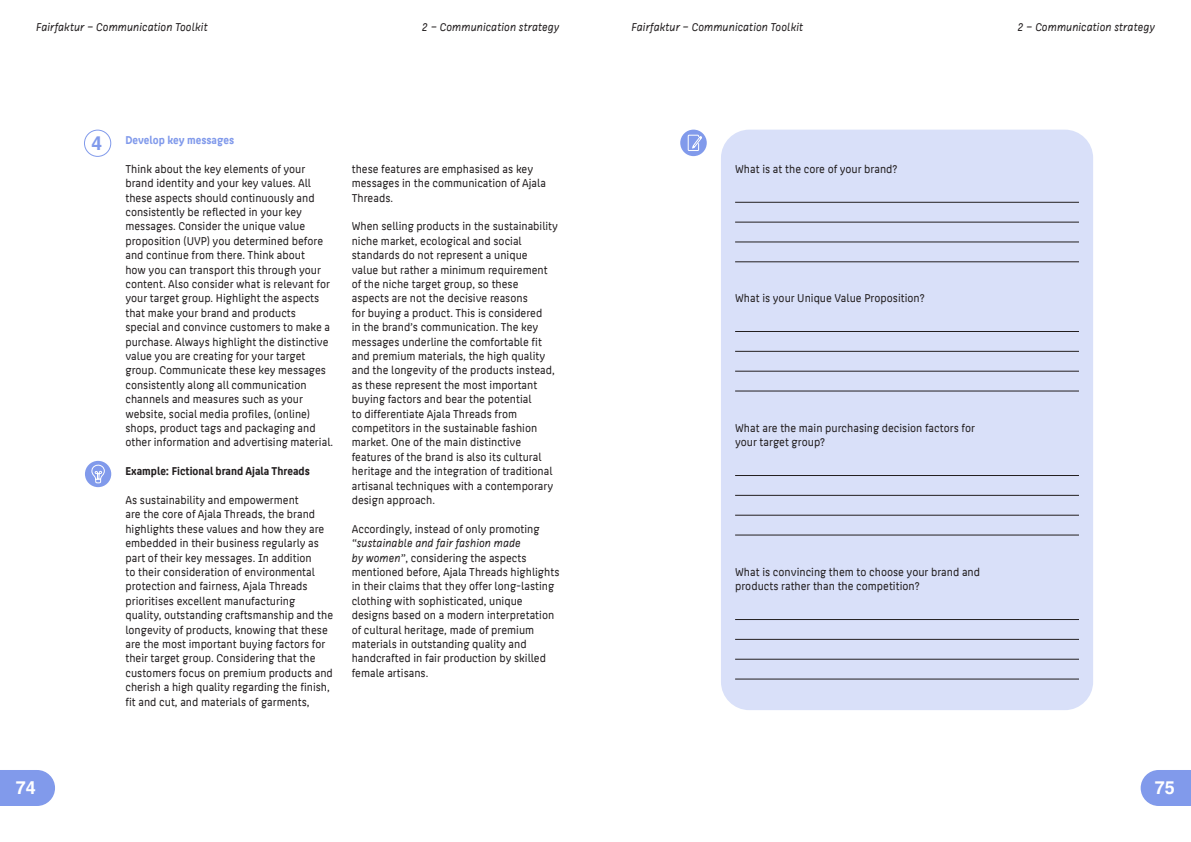
<style>
.page{position:relative;width:1191px;height:842px;background:#fff}
.page>*{position:absolute;margin:0;border:0;box-sizing:border-box;transform-origin:0 0}
.t1{font:700 19.2px "Helvetica";color:#819aeb}
.t2{font:700 18px "Helvetica";color:#fff}
.Fließtext{font:12px/14.4px "HTW Berlin Office";color:#231f20}
.t3{font:italic 12px "HTW Berlin Office";color:#231f20}
.Fließtext-2{font:700 12px "HTW Berlin Office";color:#231f20}
.Fließtext-3{font:700 12px "HTW Berlin Office";color:#819aeb}
.s1{font-style:italic}
</style>
<div class="page">
<svg style="left:1140px;top:770px;width:51px;height:36px;background:#8ca3ec"></svg>
<svg style="left:0;top:770px;width:55px;height:36px;background:#89a1ec"></svg>
<div style="left:721px;top:130px;width:372px;height:580px;background:#d9e0f9;border-radius:28px"></div>
<div style="left:84px;top:130px;width:27px;height:27px;border:1px solid #819aeb;border-radius:50%"></div>
<div style="left:85px;top:461px;width:26px;height:26px;background:#819aeb;border-radius:50%"></div>
<svg style="left:91px;top:464px;width:14px;height:20px"></svg>
<hr style="left:735px;top:495px;width:344px;height:1px;background:#231f20">
<hr style="left:735px;top:515px;width:344px;height:1px;background:#231f20">
<hr style="left:735px;top:535px;width:344px;height:1px;background:#231f20">
<div style="left:680px;top:130px;width:27px;height:26px;background:#819aeb;border-radius:50%"></div>
<svg style="left:687px;top:134px;width:15px;height:23px"></svg>
<hr style="left:735px;top:475px;width:344px;height:1px;background:#231f20">
<hr style="left:735px;top:639px;width:344px;height:1px;background:#231f20">
<hr style="left:735px;top:659px;width:344px;height:1px;background:#231f20">
<hr style="left:735px;top:619px;width:344px;height:1px;background:#231f20">
<hr style="left:735px;top:679px;width:344px;height:1px;background:#231f20">
<hr style="left:735px;top:351px;width:344px;height:1px;background:#231f20">
<hr style="left:735px;top:371px;width:344px;height:1px;background:#231f20">
<hr style="left:735px;top:391px;width:344px;height:1px;background:#231f20">
<hr style="left:735px;top:331px;width:344px;height:1px;background:#231f20">
<hr style="left:735px;top:222px;width:344px;height:1px;background:#231f20">
<hr style="left:735px;top:242px;width:344px;height:1px;background:#231f20">
<hr style="left:735px;top:262px;width:344px;height:1px;background:#231f20">
<hr style="left:735px;top:202px;width:344px;height:1px;background:#231f20">
<p class="t3" style="left:36px;top:20px;width:173px">Fairfaktur – Communication Toolkit</p>
<p class="t3" style="left:631px;top:20px;width:173px">Fairfaktur – Communication Toolkit</p>
<p class="t3" style="left:422px;top:20px;width:139px">2 – Communication strategy</p>
<p class="t3" style="left:1017px;top:20px;width:139px">2 – Communication strategy</p>
<p class="t1" style="left:92px;top:131px;width:12px">4</p>
<p class="Fließtext-3" style="left:125px;top:133px;width:110px">Develop key messages</p>
<p class="Fließtext" style="left:125px;top:162px;width:209px">Think about the key elements of your brand identity and your key values. All these aspects should continuously and consistently be reflected in your key messages. Consider the unique value proposition (UVP) you determined before and continue from there. Think about<br>how you can transport this through your content. Also consider what is relevant for your target group. Highlight the aspects that make your brand and products special and convince customers to make a purchase. Always highlight the distinctive value you are creating for your target group. Communicate these key messages consistently along all communication channels and measures such as your website, social media profiles, (online) shops, product tags and packaging and other information and advertising material.</p>
<p class="Fließtext-2" style="left:125px;top:465px;width:186px">Example: Fictional brand Ajala Threads</p>
<p class="Fließtext" style="left:125px;top:493px;width:209px">As sustainability and empowerment<br>are the core of Ajala Threads, the brand highlights these values and how they are embedded in their business regularly as part of their key messages. In addition<br>to their consideration of environmental protection and fairness, Ajala Threads prioritises excellent manufacturing quality, outstanding craftsmanship and the longevity of products, knowing that these are the most important buying factors for their target group. Considering that the customers focus on premium products and cherish a high quality regarding the finish, fit and cut, and materials of garments,</p>
<p class="Fließtext" style="left:352px;top:162px;width:196px">these features are emphasised as key messages in the communication of Ajala<br>Threads.</p>
<p class="Fließtext" style="left:352px;top:219px;width:208px">When selling products in the sustainability niche market, ecological and social standards do not represent a unique<br>value but rather a minimum requirement of the niche target group, so these aspects are not the decisive reasons<br>for buying a product. This is considered<br>in the brand’s communication. The key messages underline the comfortable fit and premium materials, the high quality and the longevity of the products instead, as these represent the most important buying factors and bear the potential<br>to differentiate Ajala Threads from competitors in the sustainable fashion market. One of the main distinctive features of the brand is also its cultural heritage and the integration of traditional artisanal techniques with a contemporary design approach.</p>
<p class="Fließtext" style="left:352px;top:522px;width:209px">Accordingly, instead of only promoting <span class="s1">“sustainable and fair fashion made<br>by women”</span>, considering the aspects mentioned before, Ajala Threads highlights in their claims that they offer long-lasting clothing with sophisticated, unique designs based on a modern interpretation of cultural heritage, made of premium materials in outstanding quality and handcrafted in fair production by skilled female artisans.</p>
<p class="Fließtext" style="left:735px;top:162px;width:164px">What is at the core of your brand?</p>
<p class="Fließtext" style="left:735px;top:291px;width:191px">What is your Unique Value Proposition?</p>
<p class="Fließtext" style="left:735px;top:421px;width:241px">What are the main purchasing decision factors for your target group?</p>
<p class="Fließtext" style="left:735px;top:565px;width:246px">What is convincing them to choose your brand and products rather than the competition?</p>
<h2 class="t2" style="left:16px;top:777px;width:22px">74</h2>
<h2 class="t2" style="left:1155px;top:777px;width:22px">75</h2>
</div>
